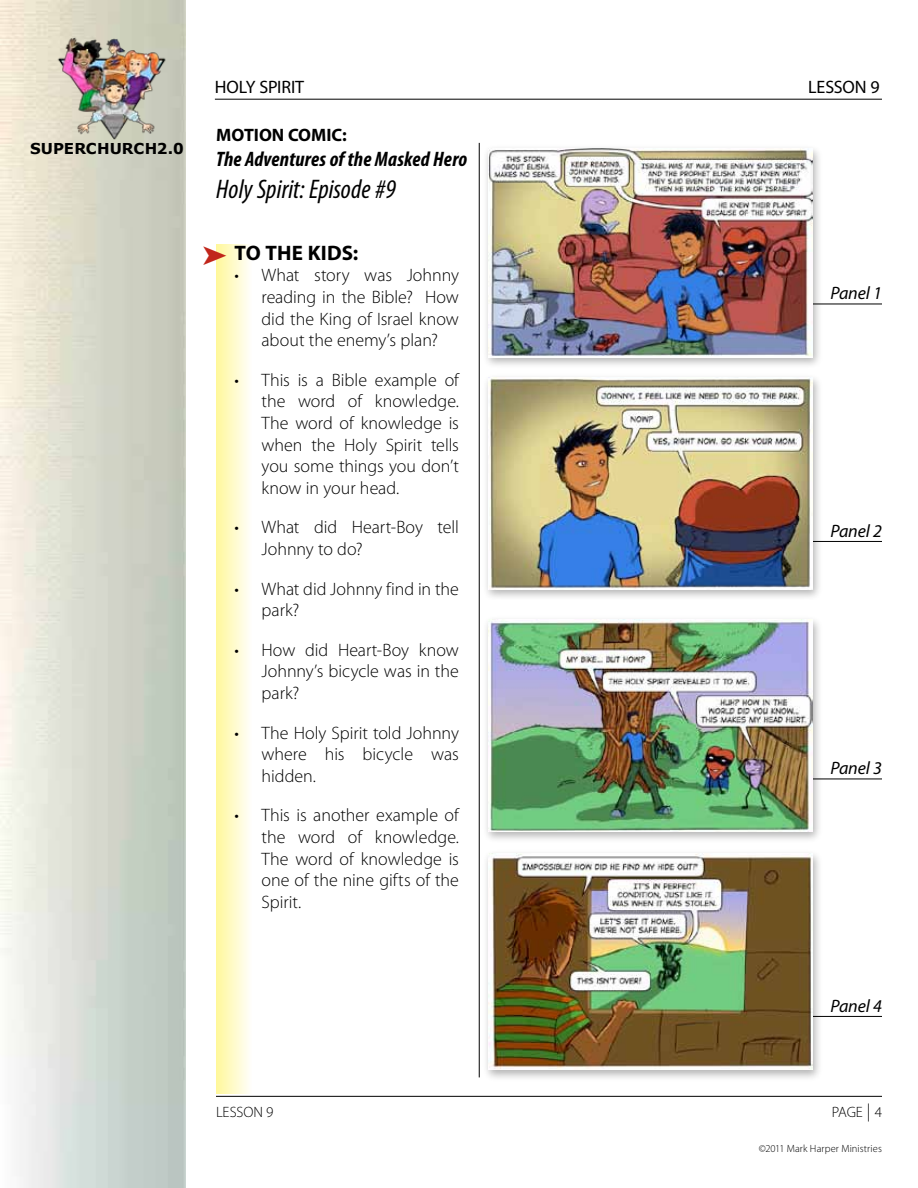
<style>
.page{position:relative;width:918px;height:1188px;background:#fff}
.page>*{position:absolute;margin:0;border:0;box-sizing:border-box;transform-origin:0 0}
.t1{font:italic condensed 27px "Myriad Pro";color:#000}
.t2{font:italic 700 condensed 21px "Myriad Pro";letter-spacing:.01em;color:#000}
.t3{font:700 21px "Myriad Pro";letter-spacing:.005em;color:#000}
.t4{font:300 18px/21.6px "Myriad Pro";color:#000;text-align:justify}
.t5{font:italic 18px "Myriad Pro";letter-spacing:-.01em;color:#000}
.t6{font:18px "Myriad Pro";letter-spacing:-.005em;color:#000}
.t7{font:700 18px "Myriad Pro";color:#000}
.t8{font:700 15px "Verdana";letter-spacing:.005em;color:#000}
.t9{font:300 15px "Myriad Pro";letter-spacing:-.005em;color:#000}
.t10{font:300 10.5px "Myriad Pro";letter-spacing:.01em;color:#000}
.s1{color:#c1261b}
.s2{font-size:18px}
</style>
<div class="page">
<hr style="left:216px;top:1096px;width:666px;height:1px;background:#000">
<hr style="left:215px;top:99px;width:667px;height:1px;background:#000">
<img style="left:36px;top:36px;width:150px;height:104px">
<hr style="left:723px;top:304px;width:159px;height:1px;background:#000">
<hr style="left:723px;top:541px;width:159px;height:1px;background:#000">
<hr style="left:723px;top:779px;width:159px;height:1px;background:#000">
<hr style="left:723px;top:1016px;width:159px;height:1px;background:#000">
<hr style="left:479px;top:143px;width:1px;height:934px;background:#000">
<svg style="left:216px;top:244px;width:33px;height:850px"></svg>
<div style="left:482px;top:144px;width:341px;height:225px;background:#000;opacity:.3"></div>
<img style="left:488px;top:148px;width:324px;height:209px">
<div style="left:482px;top:374px;width:341px;height:227px;background:#000;opacity:.3"></div>
<img style="left:488px;top:378px;width:324px;height:211px">
<div style="left:482px;top:615px;width:341px;height:228px;background:#000;opacity:.3"></div>
<img style="left:488px;top:620px;width:324px;height:211px">
<div style="left:482px;top:850px;width:341px;height:232px;background:#000;opacity:.3"></div>
<img style="left:488px;top:854px;width:324px;height:216px">
<p class="t8" style="left:30px;top:139px;width:155px">SUPERCHURCH2.0</p>
<p class="t6" style="left:215px;top:76px;width:91px">HOLY SPIRIT</p>
<p class="t6" style="left:808px;top:76px;width:73px">LESSON 9</p>
<p class="t7" style="left:216px;top:123px;width:26px">MOTIO</p>
<p class="t7" style="left:272px;top:123px;width:39px">N COMIC</p>
<p class="t7" style="left:342px;top:123px;width:6px">:</p>
<p class="t2" style="left:216px;top:146px;width:253px">The Adventures of the Masked Hero</p>
<h1 class="t1" style="left:216px;top:173px;width:181px">Holy Spirit: Episode #9</h1>
<p class="t3" style="left:203px;top:239px;width:157px"><span class="s1">➤</span> TO THE KIDS:</p>
<p class="t4" style="left:262px;top:265px;width:199px;text-indent:-27px">• What story was Johnny reading in the Bible? How did the King of Israel know about the enemy’s plan?</p>
<p class="t4" style="left:262px;top:369px;width:199px;text-indent:-27px">• This is a Bible example of the word of knowledge.<br>The word of knowledge is when the Holy Spirit tells you some things you don’t know in your head.</p>
<p class="t4" style="left:262px;top:517px;width:199px;text-indent:-27px">• What did Heart-Boy tell<br>Johnny to do?</p>
<p class="t4" style="left:262px;top:578px;width:199px;text-indent:-27px">• What did Johnny find in the park?</p>
<p class="t4" style="left:262px;top:639px;width:199px;text-indent:-27px">• How did Heart-Boy know Johnny’s bicycle was in the park?</p>
<p class="t4" style="left:262px;top:722px;width:199px;text-indent:-27px">• The Holy Spirit told Johnny where his bicycle was hidden.</p>
<p class="t4" style="left:262px;top:805px;width:199px;text-indent:-27px">• This is another example of the word of knowledge.<br>The word of knowledge is one of the nine gifts of the Spirit.</p>
<p class="t5" style="left:830px;top:282px;width:53px">Panel 1</p>
<p class="t5" style="left:830px;top:520px;width:53px">Panel 2</p>
<p class="t5" style="left:830px;top:757px;width:53px">Panel 3</p>
<p class="t5" style="left:830px;top:995px;width:53px">Panel 4</p>
<p class="t9" style="left:216px;top:1103px;width:59px">LESSON 9</p>
<p class="t9" style="left:832px;top:1103px;width:52px">PAGE <span class="s2">|</span> 4</p>
<p class="t10" style="left:759px;top:1142px;width:125px">©2011 Mark Harper Ministries</p>
</div>
